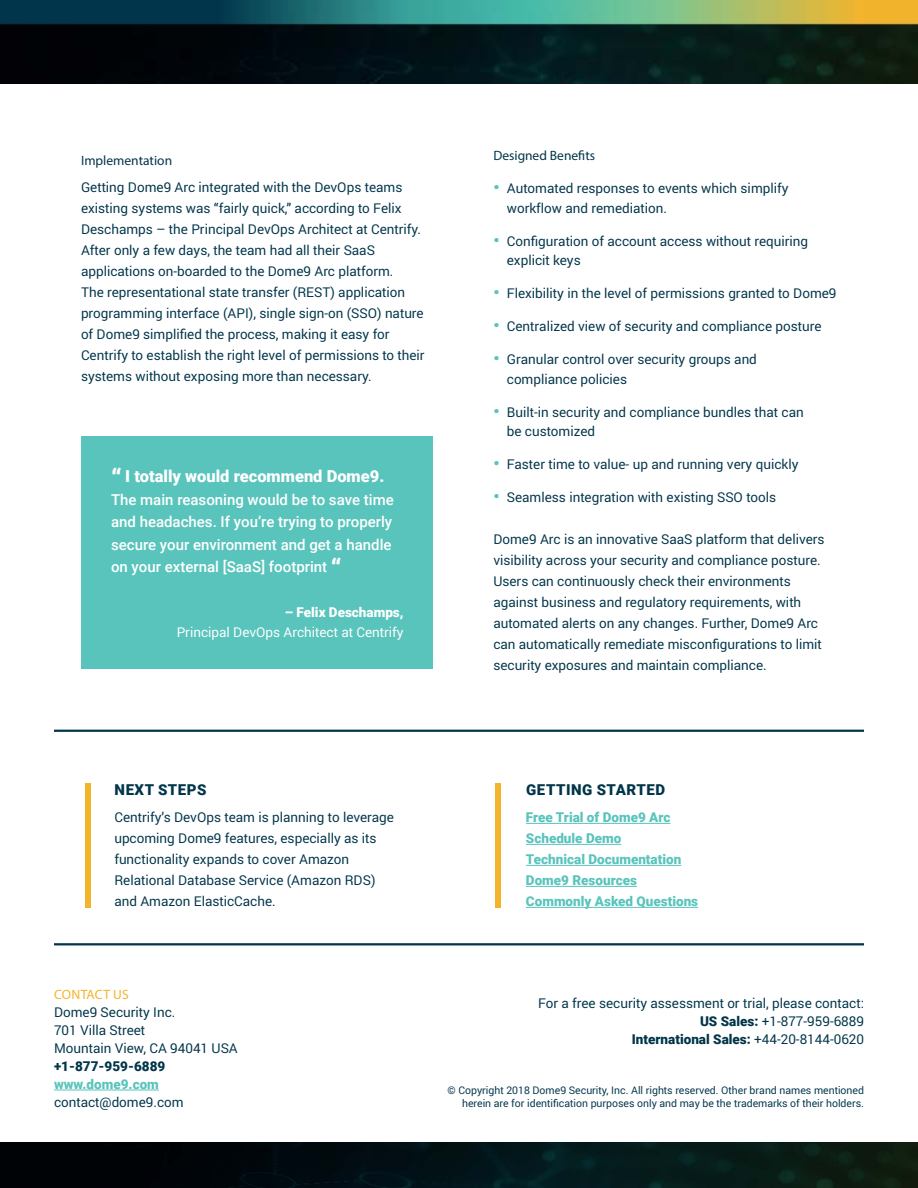
<style>
.page{position:relative;width:918px;height:1188px;background:#fff}
.page>*{position:absolute;margin:0;border:0;box-sizing:border-box;transform-origin:0 0}
.t1{font:900 16.5px "Roboto";color:#fff}
.t2{font:500 15px/22.5px "Roboto";color:#fff}
.t3{font:900 15px "Roboto";letter-spacing:.035em;color:#01354a}
.t4{font:13.5px/21px "Roboto";color:#01354a}
.t5{font:900 13.5px/21px "Roboto";color:#59c4bc}
.t6{font:13.5px "Roboto";color:#fff}
.t7{font:13.5px "Myriad Pro";color:#01354a}
.t8{font:900 13.5px "Roboto";color:#fff}
.t9{font:900 13.5px "Roboto";color:#01354a}
.t10{font:13.5px "Myriad Pro";letter-spacing:.02em;color:#f3b42c}
.t11{font:10.5px/13.5px "Roboto";color:#01354a;text-align:right}
.s1{font-size:25.5px}
.s2{font-weight:900;font-size:25.5px}
.s3{font-weight:900;font-size:16.5px;color:#59c4bc}
.s4{font-weight:900}
</style>
<div class="page">
<hr style="left:54px;top:1090px;width:105px;height:1px;background:#59c4bc">
<div style="left:85px;top:783px;width:6px;height:125px;background:#f3b42c"></div>
<div style="left:495px;top:783px;width:6px;height:125px;background:#f3b42c"></div>
<hr style="left:54px;top:943px;width:810px;height:2px;background:#01354a">
<hr style="left:54px;top:730px;width:810px;height:2px;background:#01354a">
<img style="left:0;top:0;width:918px;height:83px">
<hr style="left:526px;top:823px;width:144px;height:1px;background:#59c4bc">
<hr style="left:526px;top:844px;width:95px;height:1px;background:#59c4bc">
<hr style="left:526px;top:865px;width:155px;height:1px;background:#59c4bc">
<hr style="left:526px;top:886px;width:111px;height:1px;background:#59c4bc">
<hr style="left:526px;top:907px;width:172px;height:1px;background:#59c4bc">
<div style="left:81px;top:436px;width:352px;height:233px;background:#59c4bc"></div>
<img style="left:1px;top:1143px;width:917px;height:45px">
<p class="t7" style="left:81px;top:152px;width:93px">Implementation</p>
<p class="t4" style="left:81px;top:177px;width:345px">Getting Dome9 Arc integrated with the DevOps teams existing systems was “fairly quick,” according to Felix Deschamps – the Principal DevOps Architect at Centrify.<br>After only a few days, the team had all their SaaS applications on-boarded to the Dome9 Arc platform.<br>The representational state transfer (REST) application programming interface (API), single sign-on (SSO) nature of Dome9 simplified the process, making it easy for Centrify to establish the right level of permissions to their systems without exposing more than necessary.</p>
<p class="t1" style="left:111px;top:465px;width:275px"><span class="s1">“</span> I totally would recommend Dome9.</p>
<p class="t2" style="left:111px;top:488px;width:284px">The main reasoning would be to save time and headaches. If you’re trying to properly secure your environment and get a handle on your external [SaaS] footprint <span class="s2">“</span></p>
<p class="t8" style="left:285px;top:603px;width:120px">– Felix Deschamps,</p>
<p class="t6" style="left:177px;top:623px;width:228px">Principal DevOps Architect at Centrify</p>
<p class="t7" style="left:493px;top:147px;width:103px">Designed Benefits</p>
<p class="t4" style="left:507px;top:178px;width:283px;line-height:19.5px;text-indent:-14px"><span class="s3">•</span> Automated responses to events which simplify workflow and remediation.</p>
<p class="t4" style="left:507px;top:231px;width:303px;line-height:19.5px;text-indent:-14px"><span class="s3">•</span> Configuration of account access without requiring explicit keys</p>
<p class="t4" style="left:493px;top:283px;width:345px"><span class="s3">•</span> Flexibility in the level of permissions granted to Dome9</p>
<p class="t4" style="left:493px;top:316px;width:330px"><span class="s3">•</span> Centralized view of security and compliance posture</p>
<p class="t4" style="left:507px;top:349px;width:252px;line-height:19.5px;text-indent:-14px"><span class="s3">•</span> Granular control over security groups and compliance policies</p>
<p class="t4" style="left:507px;top:402px;width:298px;line-height:19.5px;text-indent:-14px"><span class="s3">•</span> Built-in security and compliance bundles that can be customized</p>
<p class="t4" style="left:493px;top:454px;width:307px"><span class="s3">•</span> Faster time to value- up and running very quickly</p>
<p class="t4" style="left:493px;top:487px;width:284px"><span class="s3">•</span> Seamless integration with existing SSO tools</p>
<p class="t4" style="left:493px;top:528px;width:333px">Dome9 Arc is an innovative SaaS platform that delivers visibility across your security and compliance posture.<br>Users can continuously check their environments against business and regulatory requirements, with automated alerts on any changes. Further, Dome9 Arc can automatically remediate misconfigurations to limit security exposures and maintain compliance.</p>
<p class="t3" style="left:115px;top:779px;width:93px">NEXT STEPS</p>
<p class="t4" style="left:114px;top:807px;width:281px">Centrify’s DevOps team is planning to leverage upcoming Dome9 features, especially as its functionality expands to cover Amazon Relational Database Service (Amazon RDS) and Amazon ElasticCache.</p>
<p class="t10" style="left:54px;top:986px;width:76px">CONTACT US</p>
<p class="t4" style="left:54px;top:1003px;width:185px;line-height:18px">Dome9 Security Inc.<br>701 Villa Street<br>Mountain View, CA 94041 USA</p>
<p class="t9" style="left:54px;top:1057px;width:113px">+1-877-959-6889</p>
<p class="t5" style="left:54px;top:1073px;width:106px">www.dome9.com</p>
<p class="t4" style="left:54px;top:1091px;width:131px">contact@dome9.com</p>
<p class="t3" style="left:526px;top:779px;width:140px">GETTING STARTED</p>
<p class="t5" style="left:526px;top:807px;width:174px">Free Trial of Dome9 Arc<br>Schedule Demo<br>Technical Documentation<br>Dome9 Resources<br>Commonly Asked Questions</p>
<p class="t4" style="left:538px;top:994px;width:327px;line-height:18px;text-align:right">For a free security assessment or trial, please contact:<br><span class="s4">US Sales:</span> +1-877-959-6889<br><span class="s4">International Sales:</span> +44-20-8144-0620</p>
<p class="t11" style="left:448px;top:1083px;width:418px">© Copyright 2018 Dome9 Security, Inc. All rights reserved. Other brand names mentioned herein are for identification purposes only and may be the trademarks of their holders.</p>
</div>
